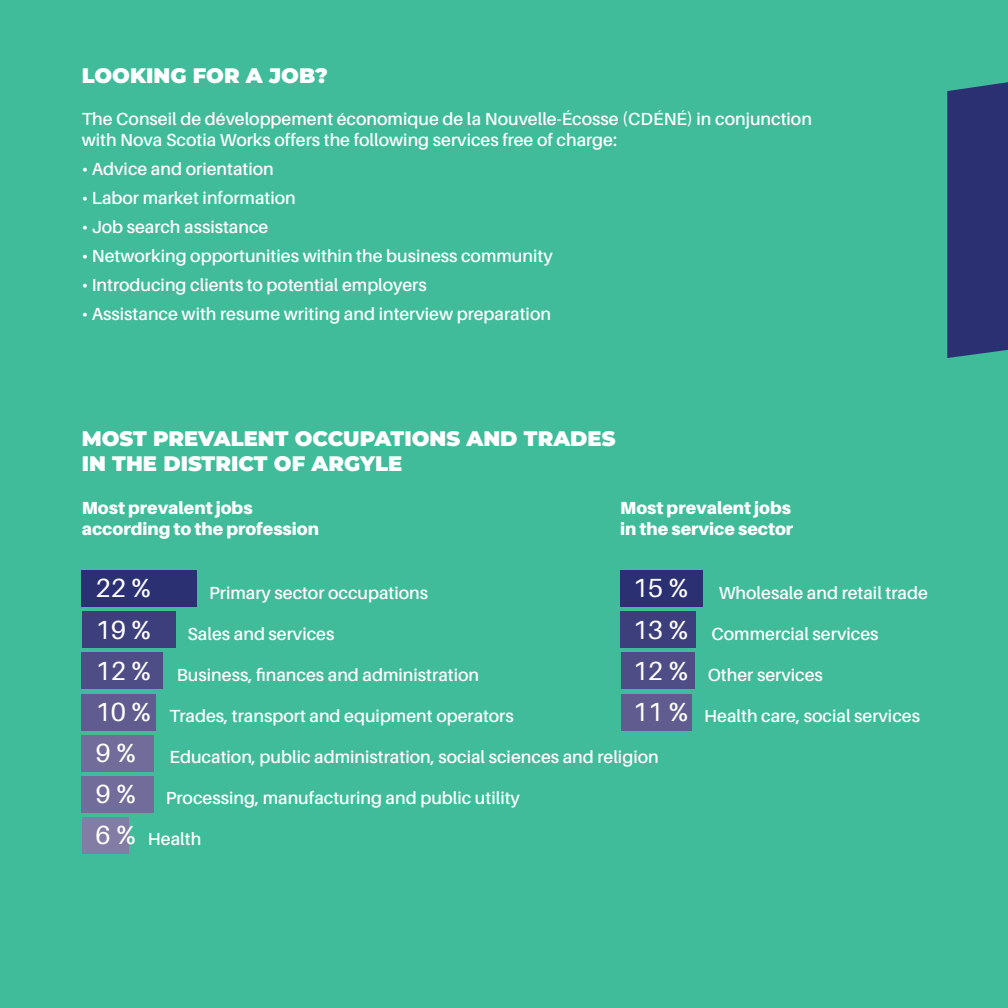
<style>
.page{position:relative;width:1008px;height:1008px;background:#40bc9a}
.page>*{position:absolute;margin:0;border:0;box-sizing:border-box;transform-origin:0 0}
.t1{font:26.25px/41.1px "Aileron";color:#fff}
.t2{font:900 21px/25.2px "Montserrat";color:#fff}
.t3{font:600 17.5px/21px "Aileron";color:#fff}
.t4{font:900 17.5px/21px "Aileron";color:#fff}
</style>
<div class="page">
<div style="left:82px;top:570px;width:115px;height:37px;background:#2b3073"></div>
<div style="left:82px;top:611px;width:94px;height:37px;background:#3d3e7c"></div>
<div style="left:82px;top:653px;width:81px;height:36px;background:#4e4d85"></div>
<div style="left:82px;top:694px;width:74px;height:36px;background:#605c8f"></div>
<div style="left:82px;top:735px;width:72px;height:37px;background:#716c9a"></div>
<div style="left:82px;top:776px;width:72px;height:37px;background:#716c9a"></div>
<div style="left:82px;top:817px;width:47px;height:37px;background:#837da6"></div>
<div style="left:621px;top:570px;width:82px;height:37px;background:#2b3073"></div>
<div style="left:621px;top:611px;width:75px;height:37px;background:#3d3e7c"></div>
<div style="left:621px;top:653px;width:73px;height:36px;background:#4e4d85"></div>
<div style="left:621px;top:694px;width:71px;height:36px;background:#605c8f"></div>
<div style="left:947px;top:82px;width:61px;height:276px;background:#2b3073"></div>
<p class="t2" style="left:82px;top:62px;width:248px">LOOKING FOR A JOB?</p>
<p class="t3" style="left:82px;top:109px;width:732px">The Conseil de développement économique de la Nouvelle-Écosse (CDÉNÉ) in conjunction with Nova Scotia Works offers the following services free of charge:</p>
<p class="t3" style="left:82px;top:159px;width:194px">• Advice and orientation</p>
<p class="t3" style="left:82px;top:188px;width:216px">• Labor market information</p>
<p class="t3" style="left:82px;top:217px;width:188px">• Job search assistance</p>
<p class="t3" style="left:82px;top:245px;width:473px">• Networking opportunities within the business community</p>
<p class="t3" style="left:82px;top:274px;width:347px">• Introducing clients to potential employers</p>
<p class="t3" style="left:82px;top:303px;width:471px">• Assistance with resume writing and interview preparation</p>
<p class="t2" style="left:82px;top:424px;width:535px">MOST PREVALENT OCCUPATIONS AND TRADES<br>IN THE DISTRICT OF ARGYLE</p>
<p class="t4" style="left:82px;top:497px;width:239px">Most prevalent jobs according to the profession</p>
<h1 class="t1" style="left:95px;top:568px;width:57px">22 %<br>19 %<br>12 %<br>10 %<br>9 %<br>9 %<br>6 %</h1>
<p class="t3" style="left:209px;top:583px;width:221px">Primary sector occupations</p>
<p class="t4" style="left:620px;top:497px;width:175px">Most prevalent jobs in the service sector</p>
<h1 class="t1" style="left:633px;top:568px;width:57px;text-align:justify">15 % 13 % 12 % 11 %</h1>
<p class="t3" style="left:719px;top:583px;width:211px">Wholesale and retail trade</p>
<p class="t3" style="left:188px;top:624px;width:148px">Sales and services</p>
<p class="t3" style="left:177px;top:665px;width:304px">Business, finances and administration</p>
<p class="t3" style="left:170px;top:705px;width:346px">Trades, transport and equipment operators</p>
<p class="t3" style="left:170px;top:746px;width:491px">Education, public administration, social sciences and religion</p>
<p class="t3" style="left:166px;top:787px;width:356px">Processing, manufacturing and public utility</p>
<p class="t3" style="left:148px;top:828px;width:55px">Health</p>
<p class="t3" style="left:711px;top:624px;width:169px">Commercial services</p>
<p class="t3" style="left:708px;top:665px;width:117px">Other services</p>
<p class="t3" style="left:704px;top:705px;width:217px">Health care, social services</p>
</div>
